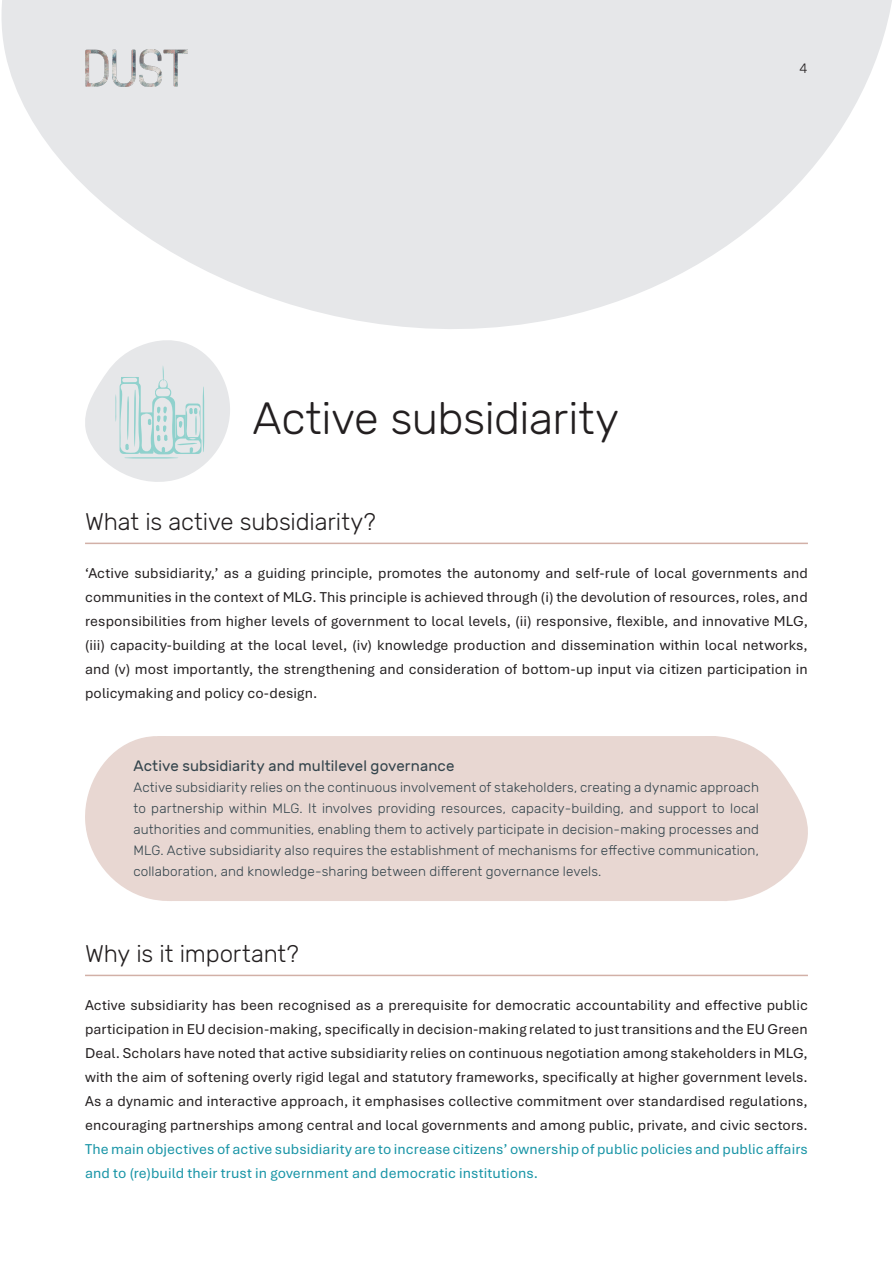
<style>
.page{position:relative;width:893px;height:1263px;background:#fff}
.page>*{position:absolute;margin:0;border:0;box-sizing:border-box;transform-origin:0 0}
.t1{font:300 45px "Hezaedrus";letter-spacing:-.01em;color:#231f20}
.t2{font:300 24px "Hezaedrus";letter-spacing:-.005em;color:#231f20}
.t3{font:15px/24px "Bierstadt";letter-spacing:.005em;color:#231f20;text-align:justify}
.Box_01_P2{font:15px "Hezaedrus";letter-spacing:.005em;color:#33444c}
.Box_01_P2-2{font:300 13.5px/21px "Hezaedrus";letter-spacing:.01em;color:#33444c;text-align:justify}
.t4{font:300 13.5px "Hezaedrus";color:#231f20}
.s1{color:#1794a6}
</style>
<div class="page">
<svg style="left:85px;top:371px;width:145px;height:111px"></svg>
<svg style="left:1px;top:0;width:891px;height:371px;fill:#e6e7e9"></svg>
<img style="left:85px;top:50px;width:103px;height:37px">
<hr style="left:85px;top:543px;width:723px;height:1px;background:#d2b0a7">
<hr style="left:85px;top:975px;width:723px;height:1px;background:#d2b0a7">
<div style="left:257px;top:736px;width:381px;height:165px;background:#e8d7d2"></div>
<svg style="left:638px;top:736px;width:170px;height:165px;background:#ebdcd7"></svg>
<svg style="left:85px;top:736px;width:172px;height:165px;background:#eadad6"></svg>
<h1 class="t1" style="left:253px;top:393px;width:368px">Active subsidiarity</h1>
<p class="t4" style="left:799px;top:61px;width:11px">4</p>
<h3 class="t2" style="left:85px;top:508px;width:292px">What is active subsidiarity?</h3>
<p class="t3" style="left:85px;top:561px;width:724px">‘Active subsidiarity,’ as a guiding principle, promotes the autonomy and self-rule of local governments and communities in the context of MLG. This principle is achieved through (i) the devolution of resources, roles, and responsibilities from higher levels of government to local levels, (ii) responsive, flexible, and innovative MLG, (iii) capacity-building at the local level, (iv) knowledge production and dissemination within local networks, and (v) most importantly, the strengthening and consideration of bottom-up input via citizen participation in policymaking and policy co-design.</p>
<p class="Box_01_P2" style="left:133px;top:757px;width:322px">Active subsidiarity and multilevel governance</p>
<p class="Box_01_P2-2" style="left:133px;top:777px;width:627px">Active subsidiarity relies on the continuous involvement of stakeholders, creating a dynamic approach to partnership within MLG. It involves providing resources, capacity-building, and support to local authorities and communities, enabling them to actively participate in decision-making processes and MLG. Active subsidiarity also requires the establishment of mechanisms for effective communication, collaboration, and knowledge-sharing between different governance levels.</p>
<h3 class="t2" style="left:85px;top:940px;width:215px">Why is it important?</h3>
<p class="t3" style="left:85px;top:993px;width:724px">Active subsidiarity has been recognised as a prerequisite for democratic accountability and effective public participation in EU decision-making, specifically in decision-making related to just transitions and the EU Green Deal. Scholars have noted that active subsidiarity relies on continuous negotiation among stakeholders in MLG, with the aim of softening overly rigid legal and statutory frameworks, specifically at higher government levels.<br>As a dynamic and interactive approach, it emphasises collective commitment over standardised regulations, encouraging partnerships among central and local governments and among public, private, and civic sectors.<br><span class="s1">The main objectives of active subsidiarity are to increase citizens’ ownership of public policies and public affairs and to (re)build their trust in government and democratic institutions.</span></p>
</div>
